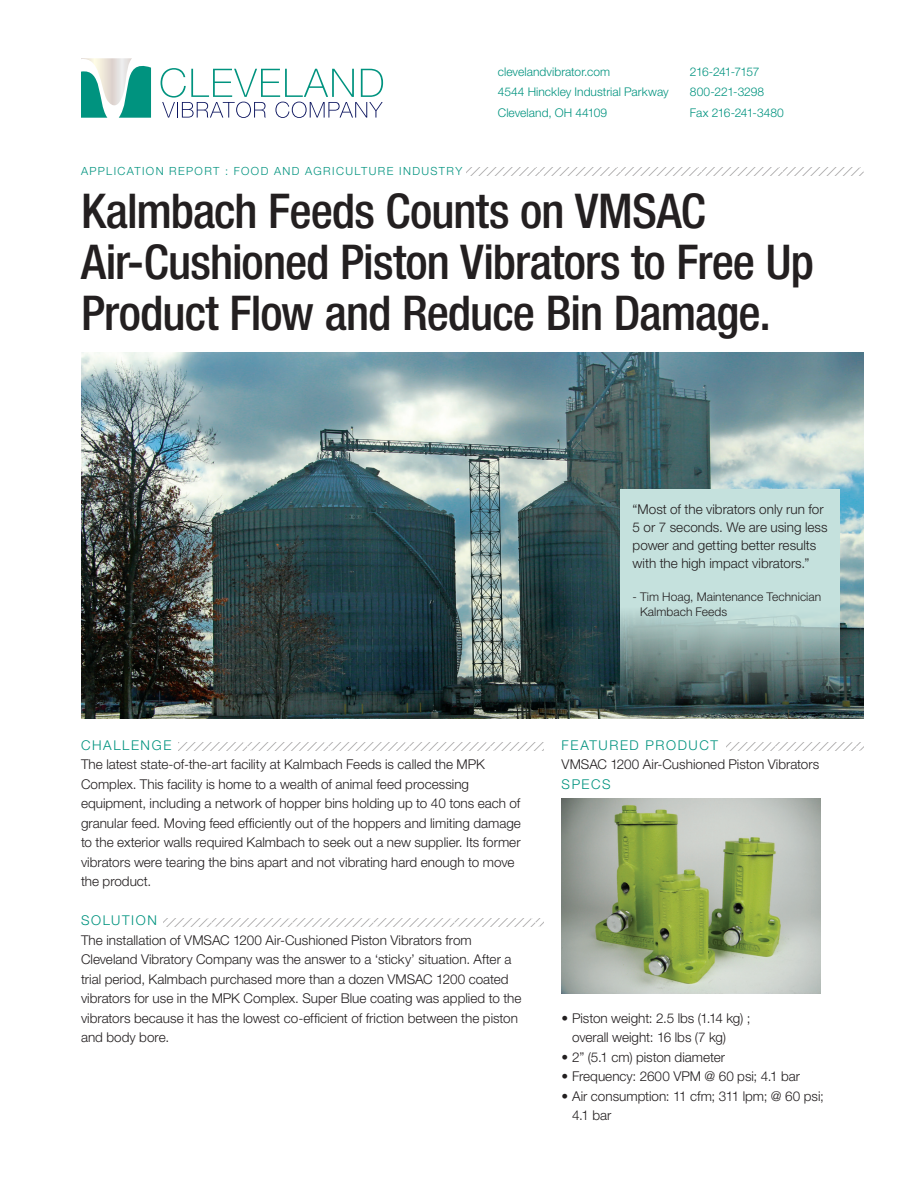
<style>
.page{position:relative;width:918px;height:1188px;background:#fff}
.page>*{position:absolute;margin:0;border:0;box-sizing:border-box;transform-origin:0 0}
.t1{font:500 condensed 48px/51px "Helvetica Neue LT Std";letter-spacing:-.02em;color:#231f20}
.t2{font:300 13.5px/19.5px "Helvetica Neue LT Pro";color:#231f20}
.t3{font:300 13.5px "Helvetica Neue LT Pro";letter-spacing:.12em;color:#00937f}
.t4{font:300 12px/20.2px "Helvetica Neue LT Pro";letter-spacing:.005em;color:#00937f}
.t5{font:300 12px/15px "Helvetica Neue LT Pro";letter-spacing:.005em;color:#231f20}
.t6{font:300 12px/20.2px "Helvetica Neue LT Pro";letter-spacing:-.025em;color:#00937f}
.t7{font:300 11.25px "Helvetica Neue LT Pro";letter-spacing:.125em;color:#00937f}
</style>
<div class="page">
<svg style="left:81px;top:58px;width:70px;height:60px"></svg>
<svg style="left:161px;top:68px;width:222px;height:50px"></svg>
<img style="left:81px;top:352px;width:783px;height:366px">
<svg style="left:466px;top:168px;width:398px;height:8px"></svg>
<svg style="left:727px;top:743px;width:137px;height:8px"></svg>
<svg style="left:163px;top:919px;width:380px;height:8px"></svg>
<svg style="left:178px;top:743px;width:365px;height:8px"></svg>
<img style="left:562px;top:799px;width:259px;height:194px">
<svg style="left:620px;top:489px;width:219px;height:229px;background:#9bb4b1"></svg>
<p class="t4" style="left:498px;top:61px;width:172px">clevelandvibrator.com<br>4544 Hinckley Industrial Parkway<br>Cleveland, OH 44109</p>
<p class="t6" style="left:690px;top:61px;width:95px">216-241-7157<br>800-221-3298<br>Fax 216-241-3480</p>
<p class="t7" style="left:81px;top:164px;width:383px">APPLICATION REPORT : FOOD AND AGRICULTURE INDUSTRY</p>
<p class="t1" style="left:81px;top:185px;width:734px">Kalmbach Feeds Counts on VMSAC<br>Air-Cushioned Piston Vibrators to Free Up<br>Product Flow and Reduce Bin Damage.</p>
<p class="t2" style="left:633px;top:500px;width:197px;line-height:18px">“Most of the vibrators only run for<br>5 or 7 seconds. We are using less power and getting better results with the high impact vibrators.”</p>
<p class="t5" style="left:640px;top:589px;width:183px;text-indent:-7px">- Tim Hoag, Maintenance Technician<br>Kalmbach Feeds</p>
<p class="t3" style="left:81px;top:737px;width:92px">CHALLENGE</p>
<p class="t2" style="left:81px;top:754px;width:441px">The latest state-of-the-art facility at Kalmbach Feeds is called the MPK Complex. This facility is home to a wealth of animal feed processing equipment, including a network of hopper bins holding up to 40 tons each of granular feed. Moving feed efficiently out of the hoppers and limiting damage to the exterior walls required Kalmbach to seek out a new supplier. Its former vibrators were tearing the bins apart and not vibrating hard enough to move the product.</p>
<p class="t3" style="left:81px;top:912px;width:78px">SOLUTION</p>
<p class="t2" style="left:81px;top:930px;width:442px">The installation of VMSAC 1200 Air-Cushioned Piston Vibrators from Cleveland Vibratory Company was the answer to a ‘sticky’ situation. After a trial period, Kalmbach purchased more than a dozen VMSAC 1200 coated vibrators for use in the MPK Complex. Super Blue coating was applied to the vibrators because it has the lowest co-efficient of friction between the piston and body bore.</p>
<p class="t3" style="left:562px;top:737px;width:158px">FEATURED PRODUCT</p>
<p class="t2" style="left:562px;top:754px;width:259px">VMSAC 1200 Air-Cushioned Piston Vibrators</p>
<p class="t3" style="left:562px;top:776px;width:51px">SPECS</p>
<p class="t2" style="left:572px;top:1008px;width:180px;text-indent:-10px">• Piston weight: 2.5 lbs (1.14 kg) ; overall weight: 16 lbs (7 kg)</p>
<p class="t2" style="left:562px;top:1047px;width:165px">• 2” (5.1 cm) piston diameter</p>
<p class="t2" style="left:562px;top:1066px;width:240px">• Frequency: 2600 VPM @ 60 psi; 4.1 bar</p>
<p class="t2" style="left:572px;top:1086px;width:253px;text-indent:-10px">• Air consumption: 11 cfm; 311 lpm; @ 60 psi;<br>4.1 bar</p>
</div>
